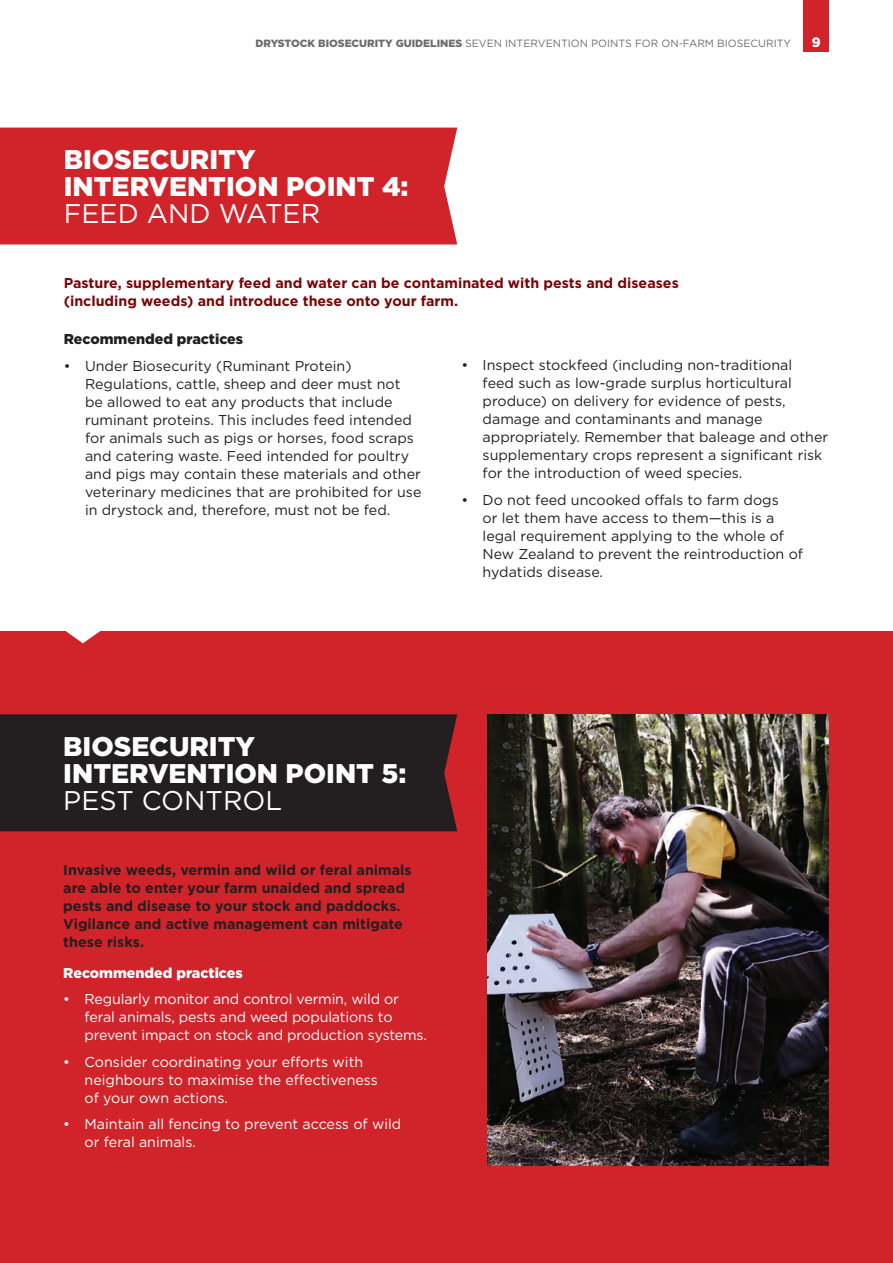
<style>
.page{position:relative;width:893px;height:1263px;background:#fff}
.page>*{position:absolute;margin:0;border:0;box-sizing:border-box;transform-origin:0 0}
.t1{font:900 27px/27px "Gotham";color:#fff}
.t2{font:27px "Gotham";color:#fff}
.t3{font:14.25px/18px "Gotham";color:#231f20}
.t4{font:14.25px/18px "Gotham";letter-spacing:-.01em;color:#fff}
.t5{font:700 14.25px/18px "Gotham";color:#231f20}
.t6{font:700 14.25px/18px "Gotham";color:#7a0406}
.t7{font:900 14.25px "Gotham";color:#fff}
.t8{font:900 14.25px "Gotham";color:#231f20}
.t9{font:900 13.5px "Gotham";color:#fff}
.t10{font:10.5px "Gotham";color:#6c6d70}
.s1{font-weight:900}
</style>
<div class="page">
<div style="left:804px;top:0;width:25px;height:52px;background:#d1232a"></div>
<div style="left:0;top:631px;width:893px;height:632px;background:#d1232a"></div>
<div style="left:0;top:128px;width:457px;height:116px;background:#d1232a"></div>
<div style="left:0;top:714px;width:457px;height:117px;background:#231f20"></div>
<img style="left:488px;top:715px;width:340px;height:450px">
<svg style="left:65px;top:631px;width:35px;height:12px"></svg>
<p class="t10" style="left:255px;top:36px;width:537px"><span class="s1">DRYSTOCK BIOSECURITY GUIDELINES</span> SEVEN INTERVENTION POINTS FOR ON-FARM BIOSECURITY</p>
<p class="t9" style="left:812px;top:33px;width:10px">9</p>
<h1 class="t1" style="left:64px;top:146px;width:346px">BIOSECURITY<br>INTERVENTION POINT 4:</h1>
<h1 class="t2" style="left:64px;top:197px;width:258px">FEED AND WATER</h1>
<p class="t6" style="left:64px;top:274px;width:616px">Pasture, supplementary feed and water can be contaminated with pests and diseases (including weeds) and introduce these onto your farm.</p>
<p class="t8" style="left:64px;top:329px;width:181px">Recommended practices</p>
<p class="t3" style="left:85px;top:356px;width:338px;text-indent:-21px">• Under Biosecurity (Ruminant Protein)<br>Regulations, cattle, sheep and deer must not be allowed to eat any products that include ruminant proteins. This includes feed intended for animals such as pigs or horses, food scraps and catering waste. Feed intended for poultry and pigs may contain these materials and other veterinary medicines that are prohibited for use in drystock and, therefore, must not be fed.</p>
<p class="t3" style="left:483px;top:356px;width:347px;text-indent:-21px">• Inspect stockfeed (including non-traditional<br>feed such as low-grade surplus horticultural produce) on delivery for evidence of pests, damage and contaminants and manage appropriately. Remember that baleage and other supplementary crops represent a significant risk for the introduction of weed species.</p>
<p class="t3" style="left:483px;top:490px;width:322px;text-indent:-21px">• Do not feed uncooked offals to farm dogs<br>or let them have access to them—this is a legal requirement applying to the whole of New Zealand to prevent the reintroduction of hydatids disease.</p>
<h1 class="t1" style="left:63px;top:733px;width:345px">BIOSECURITY<br>INTERVENTION POINT 5:</h1>
<h1 class="t2" style="left:63px;top:783px;width:220px">PEST CONTROL</h1>
<p class="t5" style="left:63px;top:861px;width:350px">Invasive weeds, vermin and wild or feral animals are able to enter your farm unaided and spread pests and disease to your stock and paddocks.<br>Vigilance and active management can mitigate these risks.</p>
<p class="t7" style="left:63px;top:963px;width:181px">Recommended practices</p>
<p class="t4" style="left:85px;top:990px;width:344px;text-indent:-21px">• Regularly monitor and control vermin, wild or feral animals, pests and weed populations to prevent impact on stock and production systems.</p>
<p class="t4" style="left:85px;top:1052px;width:295px;text-indent:-21px">• Consider coordinating your efforts with neighbours to maximise the effectiveness of your own actions.</p>
<p class="t4" style="left:85px;top:1115px;width:318px;text-indent:-21px">• Maintain all fencing to prevent access of wild or feral animals.</p>
</div>
